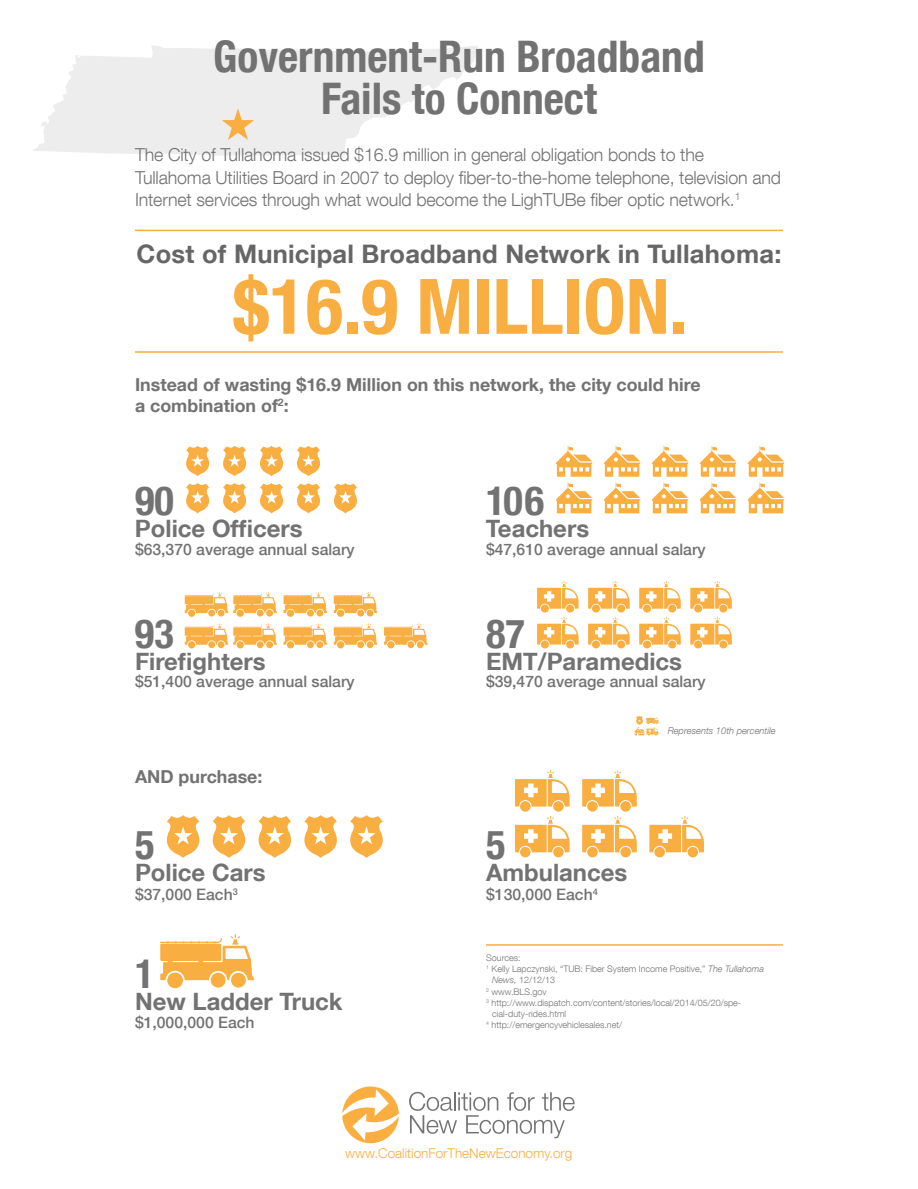
<style>
.page{position:relative;width:918px;height:1189px;background:#fff}
.page>*{position:absolute;margin:0;border:0;box-sizing:border-box;transform-origin:0 0}
.t1{font:700 condensed 76.5px "Helvetica Neue LT Com";color:#f9ae41}
.t2{font:700 condensed 43.5px/42px "Helvetica Neue LT Com";color:#727273;text-align:center}
.t3{font:700 condensed 40.35px "Helvetica Neue LT Com";color:#727273}
.t4{font:700 25.5px "Helvetica Neue LT Com";letter-spacing:.01em;color:#666}
.t5{font:700 23.85px "Helvetica Neue LT Com";color:#727273}
.t6{font:300 17.85px/22.5px "Helvetica Neue LT Com";letter-spacing:-.01em;color:#727273}
.t7{font:700 17.85px/21.5px "Helvetica Neue LT Com";color:#727273}
.t8{font:500 15.75px "Helvetica Neue LT Com";color:#727273}
.t9{font:300 13.5px "Helvetica Neue LT Com";color:#faae40}
.t10{font:italic 300 9.3px "Helvetica Neue LT Com";color:#727273}
.t11{font:300 9px "Helvetica Neue LT Com";color:#727273}
.s1{font-style:italic}
</style>
<div class="page">
<svg style="left:33px;top:45px;width:445px;height:110px;fill:#ededee"></svg>
<svg style="left:222px;top:108px;width:32px;height:32px"></svg>
<svg style="left:409px;top:1091px;width:166px;height:46px"></svg>
<svg style="left:342px;top:1086px;width:57px;height:56px"></svg>
<svg style="left:556px;top:482px;width:36px;height:31px"></svg>
<svg style="left:604px;top:482px;width:36px;height:31px"></svg>
<svg style="left:652px;top:482px;width:36px;height:31px"></svg>
<svg style="left:700px;top:482px;width:36px;height:31px"></svg>
<svg style="left:748px;top:482px;width:36px;height:31px"></svg>
<svg style="left:556px;top:446px;width:36px;height:30px"></svg>
<svg style="left:604px;top:446px;width:36px;height:30px"></svg>
<svg style="left:652px;top:446px;width:36px;height:30px"></svg>
<svg style="left:700px;top:446px;width:36px;height:30px"></svg>
<svg style="left:748px;top:446px;width:36px;height:30px"></svg>
<svg style="left:185px;top:623px;width:92px;height:25px"></svg>
<svg style="left:283px;top:623px;width:44px;height:25px"></svg>
<svg style="left:334px;top:623px;width:43px;height:25px"></svg>
<svg style="left:384px;top:623px;width:44px;height:25px"></svg>
<svg style="left:185px;top:591px;width:92px;height:25px"></svg>
<svg style="left:283px;top:591px;width:44px;height:25px"></svg>
<svg style="left:334px;top:591px;width:43px;height:25px"></svg>
<svg style="left:537px;top:581px;width:42px;height:67px"></svg>
<svg style="left:588px;top:581px;width:42px;height:67px"></svg>
<svg style="left:639px;top:581px;width:42px;height:67px"></svg>
<svg style="left:690px;top:581px;width:42px;height:67px"></svg>
<svg style="left:634px;top:716px;width:25px;height:19px"></svg>
<svg style="left:334px;top:483px;width:23px;height:30px"></svg>
<svg style="left:186px;top:483px;width:24px;height:30px"></svg>
<svg style="left:223px;top:483px;width:24px;height:30px"></svg>
<svg style="left:260px;top:483px;width:23px;height:30px"></svg>
<svg style="left:297px;top:483px;width:23px;height:30px"></svg>
<svg style="left:186px;top:446px;width:24px;height:30px"></svg>
<svg style="left:223px;top:446px;width:24px;height:30px"></svg>
<svg style="left:260px;top:446px;width:23px;height:30px"></svg>
<svg style="left:297px;top:446px;width:23px;height:30px"></svg>
<hr style="left:135px;top:230px;width:648px;height:1px;background:#f9ae41">
<hr style="left:135px;top:351px;width:648px;height:2px;background:#f9ae41">
<hr style="left:486px;top:944px;width:297px;height:1px;background:#f9ae41">
<svg style="left:160px;top:934px;width:94px;height:54px"></svg>
<svg style="left:166px;top:815px;width:217px;height:42px"></svg>
<svg style="left:649px;top:815px;width:55px;height:42px"></svg>
<svg style="left:515px;top:770px;width:55px;height:87px"></svg>
<svg style="left:582px;top:770px;width:55px;height:87px"></svg>
<h2 class="t2" style="left:213px;top:35px;width:493px">Government-Run Broadband<br>Fails to Connect</h2>
<p class="t6" style="left:135px;top:143px;width:648px">The City of Tullahoma issued $16.9 million in general obligation bonds to the<br>Tullahoma Utilities Board in 2007 to deploy fiber-to-the-home telephone, television and<br>Internet services through what would become the LighTUBe fiber optic network.<sup>1</sup></p>
<h3 class="t4" style="left:137px;top:238px;width:646px">Cost of Municipal Broadband Network in Tullahoma:</h3>
<h1 class="t1" style="left:233px;top:261px;width:457px">$16.9 MILLION.</h1>
<p class="t7" style="left:135px;top:373px;width:567px">Instead of wasting $16.9 Million on this network, the city could hire a combination of<sup>2</sup>:</p>
<h3 class="t3" style="left:135px;top:476px;width:40px">90</h3>
<h3 class="t5" style="left:135px;top:513px;width:169px">Police Officers</h3>
<p class="t8" style="left:135px;top:540px;width:221px">$63,370 average annual salary</p>
<h3 class="t3" style="left:135px;top:609px;width:40px">93</h3>
<h3 class="t5" style="left:135px;top:646px;width:132px">Firefighters</h3>
<p class="t8" style="left:135px;top:672px;width:221px">$51,400 average annual salary</p>
<p class="t7" style="left:135px;top:765px;width:129px">AND purchase:</p>
<h3 class="t3" style="left:135px;top:820px;width:21px">5</h3>
<h3 class="t5" style="left:135px;top:857px;width:132px">Police Cars</h3>
<p class="t8" style="left:135px;top:884px;width:104px">$37,000 Each<sup>3</sup></p>
<h3 class="t3" style="left:135px;top:948px;width:21px">1</h3>
<h3 class="t5" style="left:135px;top:986px;width:209px">New Ladder Truck</h3>
<p class="t8" style="left:135px;top:1012px;width:121px">$1,000,000 Each</p>
<h3 class="t3" style="left:486px;top:476px;width:60px">106</h3>
<h3 class="t5" style="left:486px;top:513px;width:105px">Teachers</h3>
<p class="t8" style="left:486px;top:540px;width:221px">$47,610 average annual salary</p>
<h3 class="t3" style="left:486px;top:609px;width:40px">87</h3>
<p class="t8" style="left:486px;top:672px;width:221px">$39,470 average annual salary</p>
<p class="t10" style="left:668px;top:725px;width:109px">Represents 10th percentile</p>
<h3 class="t5" style="left:486px;top:646px;width:198px">EMT/Paramedics</h3>
<h3 class="t3" style="left:486px;top:820px;width:21px">5</h3>
<p class="t8" style="left:486px;top:884px;width:113px">$130,000 Each<sup>4</sup></p>
<h3 class="t5" style="left:486px;top:857px;width:143px">Ambulances</h3>
<p class="t11" style="left:486px;top:951px;width:36px">Sources:</p>
<p class="t11" style="left:486px;top:963px;width:279px"><sup>1</sup> Kelly Lapczynski, “TUB: Fiber System Income Positive,” <span class="s1">The Tullahoma</span></p>
<p class="t11" style="left:492px;top:974px;width:65px"><span class="s1">News,</span> 12/12/13</p>
<p class="t11" style="left:486px;top:985px;width:62px"><sup>2</sup> www.BLS.gov</p>
<p class="t11" style="left:486px;top:996px;width:257px"><sup>3</sup> http://www.dispatch.com/content/stories/local/2014/05/20/spe-</p>
<p class="t11" style="left:492px;top:1008px;width:75px">cial-duty-rides.html</p>
<p class="t11" style="left:486px;top:1019px;width:137px"><sup>4</sup> http://emergencyvehiclesales.net/</p>
<p class="t9" style="left:345px;top:1144px;width:229px">www.CoalitionForTheNewEconomy.org</p>
</div>
